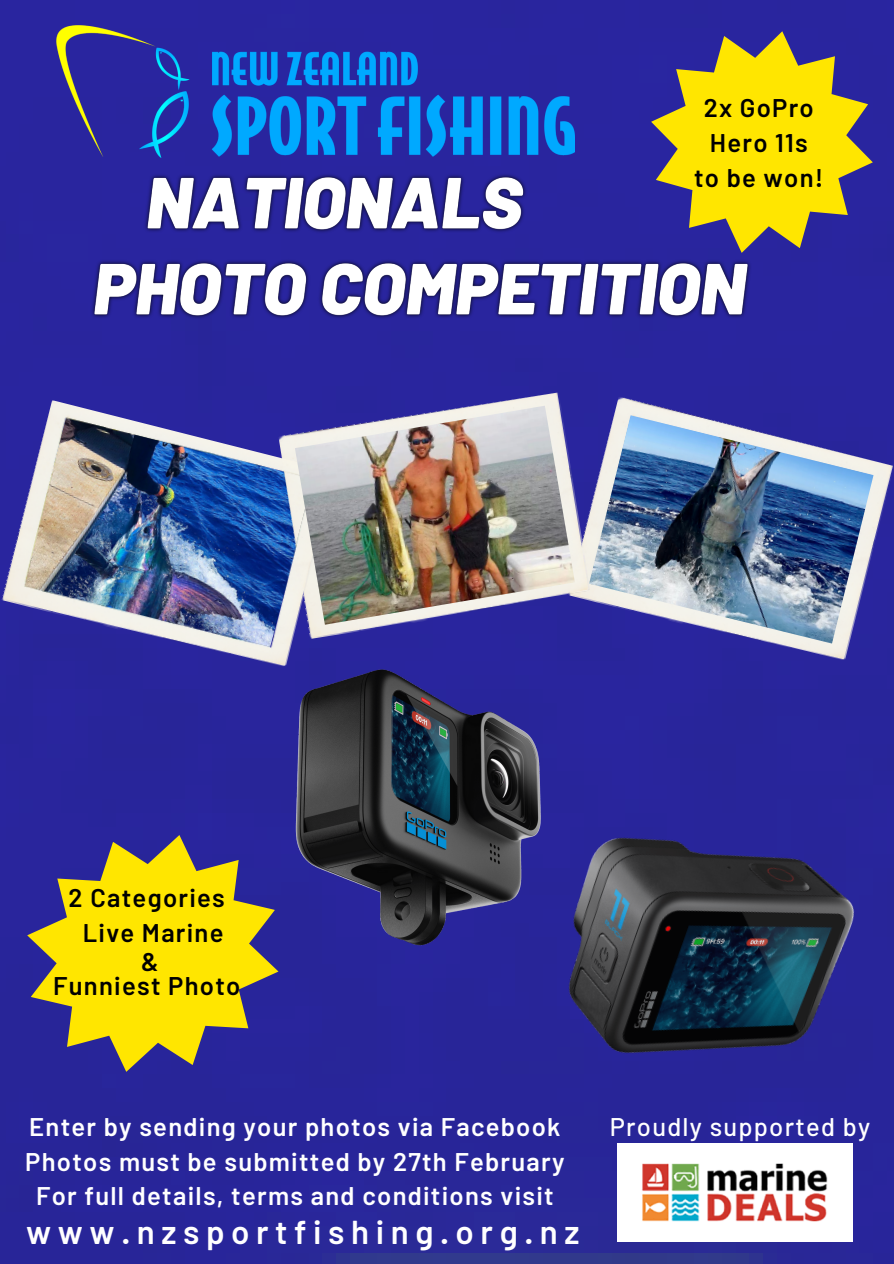
<style>
.page{position:relative;width:894px;height:1264px;background:#fff}
.page>*{position:absolute;margin:0;border:0;box-sizing:border-box;transform-origin:0 0}
.t1{font:600 33px "Barlow";letter-spacing:.2em;color:#fff}
.t2{font:600 25.5px/35px "Barlow";letter-spacing:.05em;color:#fff;text-align:center}
.t3{font:600 25.5px/35px "Barlow";letter-spacing:.05em;color:#000;text-align:center}
.t4{font:500 25.5px "Barlow";letter-spacing:.05em;color:#fff}
</style>
<div class="page">
<div style="left:0;top:0;width:893px;height:1263px;background:#29259c"></div>
<img style="left:54px;top:21px;width:520px;height:136px">
<img style="left:568px;top:396px;width:325px;height:269px">
<img style="left:278px;top:392px;width:312px;height:247px">
<img style="left:467px;top:750px;width:426px;height:402px">
<img style="left:221px;top:664px;width:396px;height:286px">
<img style="left:589px;top:415px;width:284px;height:228px">
<img style="left:2px;top:400px;width:333px;height:271px">
<img style="left:295px;top:405px;width:279px;height:219px">
<img style="left:617px;top:1143px;width:235px;height:98px">
<svg style="left:651px;top:31px;width:221px;height:222px;background:#ae9d3b"></svg>
<img style="left:139px;top:150px;width:391px;height:86px">
<img style="left:87px;top:236px;width:666px;height:99px">
<svg style="left:27px;top:835px;width:251px;height:236px;background:#ab9a3c"></svg>
<p class="t3" style="left:693px;top:89px;width:131px">2x GoPro<br>Hero 11s<br>to be won!</p>
<p class="t3" style="left:69px;top:879px;width:158px">2 Categories<br>Live Marine</p>
<p class="t3" style="left:53px;top:949px;width:189px;line-height:23.7px">&amp;<br>Funniest Photo</p>
<p class="t2" style="left:25px;top:1107px;width:540px">Enter by sending your photos via Facebook<br>Photos must be submitted by 27th February<br>For full details, terms and conditions visit</p>
<p class="t1" style="left:26px;top:1210px;width:555px">www.nzsportfishing.org.nz</p>
<p class="t4" style="left:609px;top:1110px;width:262px">Proudly supported by</p>
</div>
